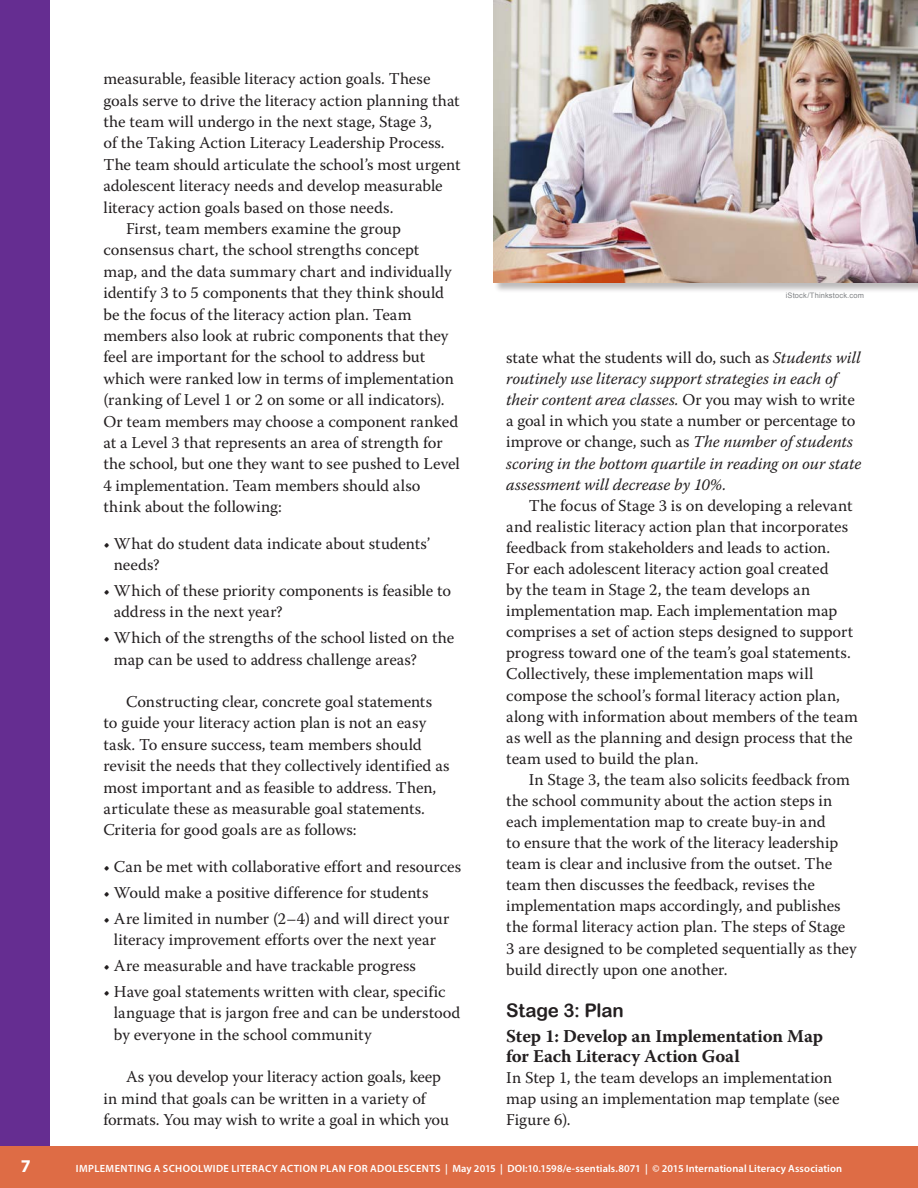
<style>
.page{position:relative;width:918px;height:1188px;background:#fff}
.page>*{position:absolute;margin:0;border:0;box-sizing:border-box;transform-origin:0 0}
.S2{font:18.75px "Arial Rounded MT Bold";letter-spacing:-.01em;color:#231f20}
.S3_6{font:700 18px/19.6px "Warnock Pro";letter-spacing:-.01em;color:#231f20}
.t1{font:700 18px "Myriad Pro";color:#fff}
.BC{font:16.5px/21.1px "Warnock Pro";color:#231f20}
.List_3{font:16.5px/21.5px "Warnock Pro";color:#231f20}
.BCE{font:16.5px/21.5px "Warnock Pro";color:#231f20}
.BCnoindent{font:16.5px/21.5px "Warnock Pro";color:#231f20}
.BCE-2{font:italic 16.5px/21.1px "Warnock Pro";color:#231f20}
.List_6{font:16.5px/21.5px "Warnock Pro";color:#231f20}
.t2{font:600 10.5px "Myriad Pro";letter-spacing:.02em;color:#fff}
.credit{font:7.5px "Arial";letter-spacing:.02em;color:#808285}
.s1{font-style:normal}
</style>
<div class="page">
<div style="left:0;top:0;width:50px;height:1147px;background:#652d91"></div>
<div style="left:0;top:1147px;width:918px;height:41px;background:#de6c45"></div>
<div style="left:494px;top:0;width:424px;height:294px;background:#231f20;opacity:.3"></div>
<img style="left:494px;top:0;width:424px;height:283px">
<p class="BCnoindent" style="left:104px;top:68px;width:359px">measurable, feasible literacy action goals. These goals serve to drive the literacy action planning that the team will undergo in the next stage, Stage 3,<br>of the Taking Action Literacy Leadership Process.<br>The team should articulate the school’s most urgent adolescent literacy needs and develop measurable literacy action goals based on those needs.</p>
<p class="BC" style="left:104px;top:218px;width:358px;text-indent:23px">First, team members examine the group consensus chart, the school strengths concept<br>map, and the data summary chart and individually identify 3 to 5 components that they think should be the focus of the literacy action plan. Team members also look at rubric components that they feel are important for the school to address but which were ranked low in terms of implementation (ranking of Level 1 or 2 on some or all indicators).<br>Or team members may choose a component ranked at a Level 3 that represents an area of strength for the school, but one they want to see pushed to Level 4 implementation. Team members should also think about the following:</p>
<p class="List_6" style="left:114px;top:532px;width:318px;text-indent:-10px">• What do student data indicate about students’ needs?</p>
<p class="List_3" style="left:114px;top:580px;width:339px;text-indent:-10px">• Which of these priority components is feasible to address in the next year?</p>
<p class="List_3" style="left:114px;top:627px;width:342px;text-indent:-10px">• Which of the strengths of the school listed on the map can be used to address challenge areas?</p>
<p class="BCE" style="left:103px;top:691px;width:348px;text-indent:23px">Constructing clear, concrete goal statements to guide your literacy action plan is not an easy task. To ensure success, team members should revisit the needs that they collectively identified as most important and as feasible to address. Then, articulate these as measurable goal statements.<br>Criteria for good goals are as follows:</p>
<p class="List_6" style="left:103px;top:855px;width:359px">• Can be met with collaborative effort and resources</p>
<p class="List_3" style="left:103px;top:881px;width:326px">• Would make a positive difference for students</p>
<p class="List_3" style="left:104px;top:907px;width:347px;text-align:center">• Are limited in number (2–4) and will direct your literacy improvement efforts over the next year</p>
<p class="List_3" style="left:103px;top:955px;width:314px">• Are measurable and have trackable progress</p>
<p class="List_3" style="left:114px;top:981px;width:348px;text-indent:-10px">• Have goal statements written with clear, specific language that is jargon free and can be understood by everyone in the school community</p>
<p class="BCE" style="left:103px;top:1066px;width:347px;text-indent:23px">As you develop your literacy action goals, keep in mind that goals can be written in a variety of formats. You may wish to write a goal in which you</p>
<p class="credit" style="left:786px;top:290px;width:80px">iStock/Thinkstock.com</p>
<p class="BCE-2" style="left:506px;top:347px;width:357px"><span class="s1">state what the students will do, such as</span> Students will routinely use literacy support strategies in each of their content area classes. <span class="s1">Or you may wish to write a goal in which you state a number or percentage to improve or change, such as</span> The number of students scoring in the bottom quartile in reading on our state assessment will decrease by 10%.</p>
<p class="BC" style="left:506px;top:494px;width:353px;text-indent:23px">The focus of Stage 3 is on developing a relevant and realistic literacy action plan that incorporates feedback from stakeholders and leads to action.<br>For each adolescent literacy action goal created<br>by the team in Stage 2, the team develops an implementation map. Each implementation map comprises a set of action steps designed to support progress toward one of the team’s goal statements.<br>Collectively, these implementation maps will compose the school’s formal literacy action plan, along with information about members of the team as well as the planning and design process that the team used to build the plan.</p>
<p class="BC" style="left:506px;top:769px;width:352px;text-indent:23px">In Stage 3, the team also solicits feedback from the school community about the action steps in each implementation map to create buy-in and<br>to ensure that the work of the literacy leadership team is clear and inclusive from the outset. The team then discusses the feedback, revises the implementation maps accordingly, and publishes the formal literacy action plan. The steps of Stage 3 are designed to be completed sequentially as they build directly upon one another.</p>
<p class="S2" style="left:506px;top:999px;width:119px">Stage 3: Plan</p>
<p class="S3_6" style="left:506px;top:1026px;width:318px">Step 1: Develop an Implementation Map for Each Literacy Action Goal</p>
<p class="BCnoindent" style="left:506px;top:1067px;width:335px">In Step 1, the team develops an implementation map using an implementation map template (see<br>Figure 6).</p>
<p class="t1" style="left:21px;top:1154px;width:11px">7</p>
<p class="t2" style="left:76px;top:1162px;width:768px">IMPLEMENTING A SCHOOLWIDE LITERACY ACTION PLAN FOR ADOLESCENTS | May 2015 | DOI:10.1598/e-ssentials.8071 | © 2015 International Literacy Association</p>
</div>
